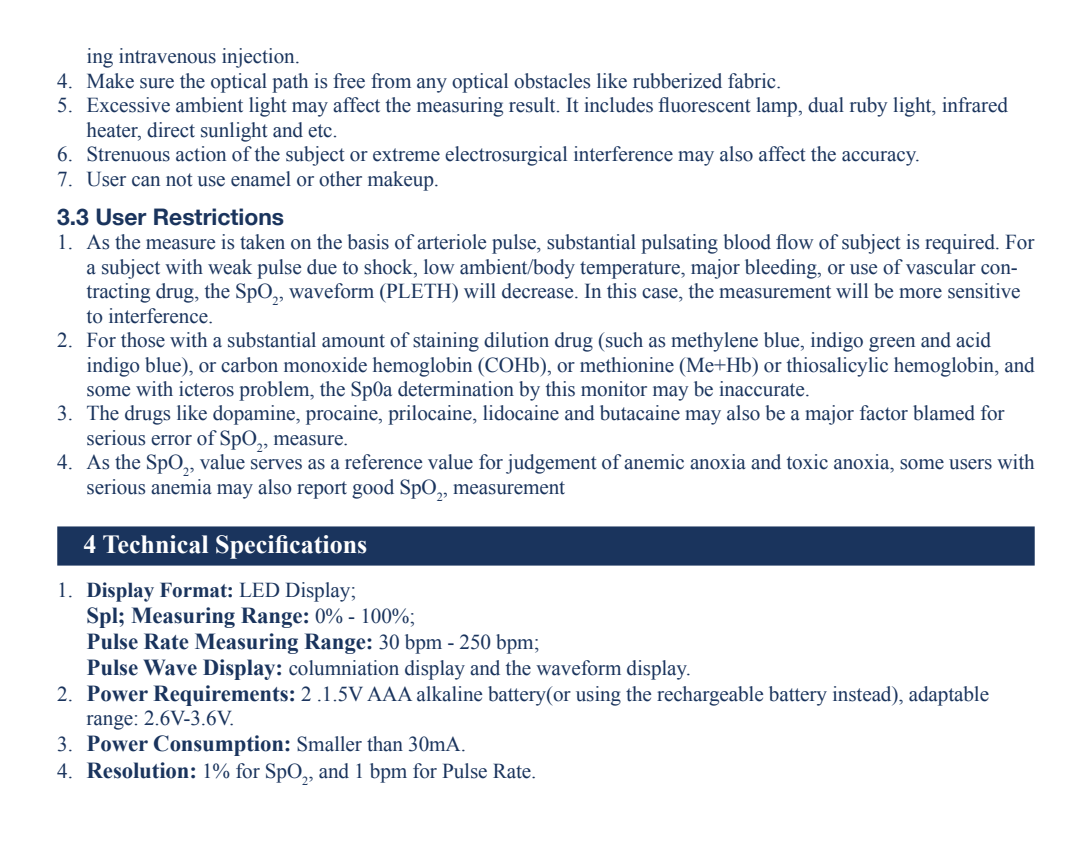
<style>
.page{position:relative;width:1092px;height:844px;background:#fff}
.page>*{position:absolute;margin:0;border:0;box-sizing:border-box;transform-origin:0 0}
.Solid_Ruled_Head{font:700 25.9px "Times New Roman";color:#fff}
.text_1{font:700 22.75px "Times New Roman";letter-spacing:-.005em;color:#1a345d}
.heading_bold_1{font:700 22.75px "Helvetica Neue";color:#1a345d}
.text_1-2{font:21.35px/24.5px "Times New Roman";letter-spacing:-.005em;color:#1a345d}
.text_1-3{font:700 21.35px "Times New Roman";letter-spacing:-.005em;color:#1a345d}
.s1{font-weight:400}
.s2{font-weight:400;font-size:21.35px}
.s3{font-weight:700;font-size:22.75px}
</style>
<div class="page">
<div style="left:57px;top:526px;width:977px;height:39px;background:#1a345d"></div>
<p class="text_1-2" style="left:87px;top:44px;width:215px">ing intravenous injection.</p>
<p class="text_1-2" style="left:57px;top:68px;width:725px">4. Make sure the optical path is free from any optical obstacles like rubberized fabric.</p>
<p class="text_1-2" style="left:87px;top:93px;width:922px;text-indent:-29px">5. Excessive ambient light may affect the measuring result. It includes fluorescent lamp, dual ruby light, infrared heater, direct sunlight and etc.</p>
<p class="text_1-2" style="left:57px;top:141px;width:864px">6. Strenuous action of the subject or extreme electrosurgical interference may also affect the accuracy.</p>
<p class="text_1-2" style="left:57px;top:166px;width:383px">7. User can not use enamel or other makeup.</p>
<p class="heading_bold_1" style="left:57px;top:196px;width:228px">3.3 User Restrictions</p>
<p class="text_1-2" style="left:87px;top:229px;width:949px;text-indent:-29px">1. As the measure is taken on the basis of arteriole pulse, substantial pulsating blood flow of subject is required. For a subject with weak pulse due to shock, low ambient/body temperature, major bleeding, or use of vascular con&shy;tracting drug, the SpO<sub>2</sub>, waveform (PLETH) will decrease. In this case, the measurement will be more sensitive to interference.</p>
<p class="text_1-2" style="left:87px;top:327px;width:949px;text-indent:-29px">2. For those with a substantial amount of staining dilution drug (such as methylene blue, indigo green and acid indigo blue), or carbon monoxide hemoglobin (COHb), or methionine (Me+Hb) or thiosalicylic hemoglobin, and some with icteros problem, the Sp0a determination by this monitor may be inaccurate.</p>
<p class="text_1-2" style="left:87px;top:400px;width:919px;text-indent:-29px">3. The drugs like dopamine, procaine, prilocaine, lidocaine and butacaine may also be a major factor blamed for serious error of SpO<sub>2</sub>, measure.</p>
<p class="text_1-2" style="left:87px;top:449px;width:949px;text-indent:-29px">4. As the SpO<sub>2</sub>, value serves as a reference value for judgement of anemic anoxia and toxic anoxia, some users with serious anemia may also report good SpO<sub>2</sub>, measurement</p>
<p class="Solid_Ruled_Head" style="left:83px;top:526px;width:285px">4 Technical Specifications</p>
<p class="text_1-3" style="left:57px;top:574px;width:300px"><span class="s1">1.</span> Display Format: <span class="s1">LED Display;</span></p>
<p class="text_1" style="left:87px;top:599px;width:330px">Spl; Measuring Range: <span class="s2">0% - 100%;</span></p>
<p class="text_1" style="left:87px;top:625px;width:454px">Pulse Rate Measuring Range: <span class="s2">30 bpm - 250 bpm;</span></p>
<p class="text_1-2" style="left:87px;top:655px;width:606px"><span class="s3">Pulse Wave Display:</span> columniation display and the waveform display.</p>
<p class="text_1-2" style="left:87px;top:681px;width:903px;text-indent:-29px">2. <span class="s3">Power Requirements:</span> 2 .1.5V AAA alkaline battery(or using the rechargeable battery instead), adaptable range: 2.6V-3.6V.</p>
<p class="text_1-2" style="left:57px;top:731px;width:410px">3. <span class="s3">Power Consumption:</span> Smaller than 30mA.</p>
<p class="text_1-2" style="left:57px;top:757px;width:480px">4. <span class="s3">Resolution:</span> 1% for SpO<sub>2</sub>, and 1 bpm for Pulse Rate.</p>
</div>
